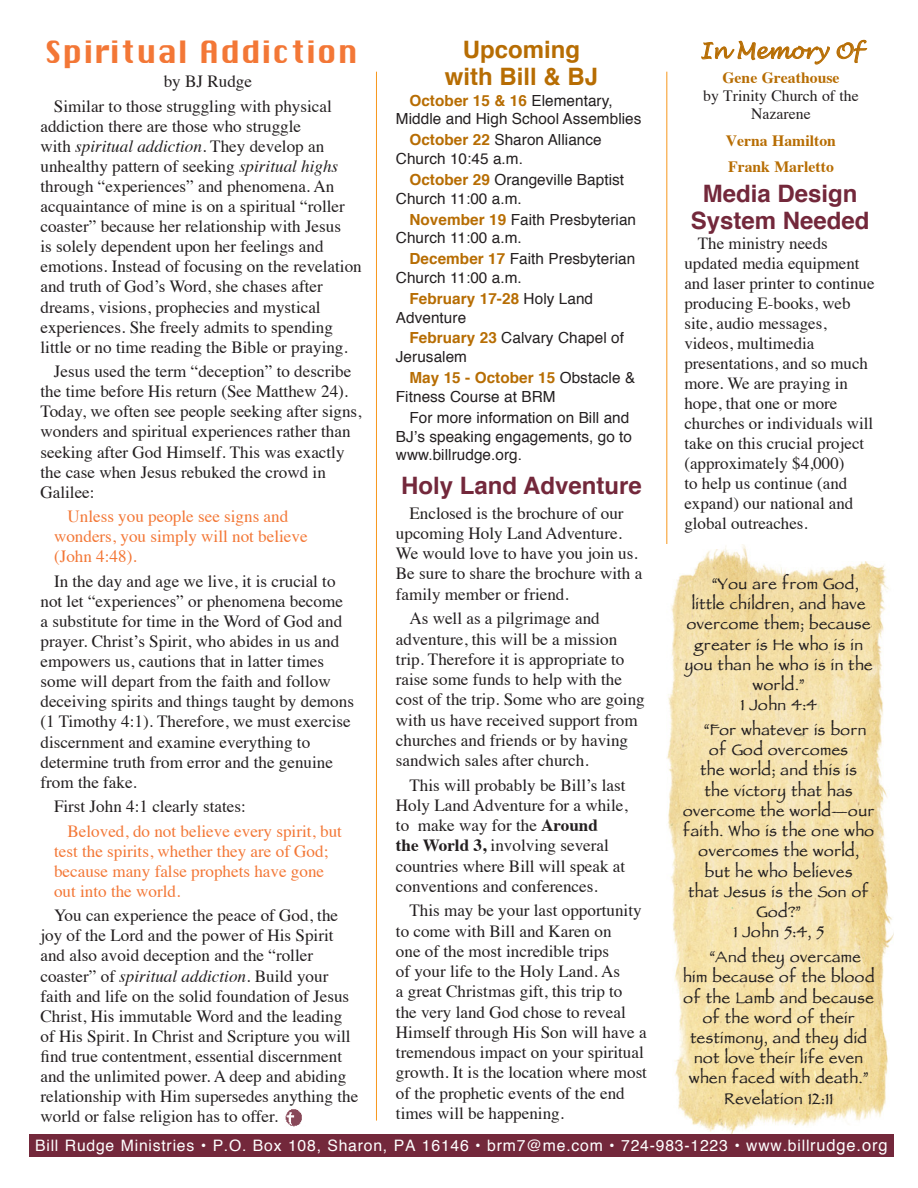
<style>
.page{position:relative;width:918px;height:1188px;background:#fff}
.page>*{position:absolute;margin:0;border:0;box-sizing:border-box;transform-origin:0 0}
.t1{font:30px "Chicago";letter-spacing:.025em;color:#f37736}
.t2{font:700 24px/27px "Helvetica";color:#73283b;text-align:center}
.t3{font:700 24px/27px "Helvetica";color:#b76d03;text-align:center}
.t4{font:italic 21px "Lucida Handwriting";color:#b76d03}
.t5{font:700 18.9px "Ancient Script";letter-spacing:.025em;color:#231f20}
.t6{font:17.1px/20.1px "Times";color:#231f20}
.t7{font:17.1px/20.1px "Times";color:#f37736}
.t8{font:16.95px/20px "Times";color:#231f20}
.t9{font:15.75px "Helvetica";letter-spacing:.05em;color:#fff}
.t10{font:700 15.75px/26.7px "Times";color:#b76d03}
.t11{font:15.75px/18px "Times";color:#231f20;text-align:center}
.t12{font:15.3px/18.8px "Helvetica";letter-spacing:.005em;color:#231f20}
.s1{font-weight:700;color:#b76d03}
.s2{font-style:italic}
.s3{font-weight:700}
.s4{font-size:16.5px}
</style>
<div class="page">
<hr style="left:376px;top:72px;width:1px;height:1049px;background:#f7971d">
<img style="left:285px;top:1109px;width:17px;height:17px">
<svg style="left:701px;top:40px;width:129px;height:25px"></svg>
<svg style="left:836px;top:39px;width:32px;height:24px"></svg>
<hr style="left:666px;top:72px;width:1px;height:1049px;background:#f7971d">
<img style="left:666px;top:545px;width:228px;height:589px">
<div style="left:29px;top:1134px;width:865px;height:22px;background:#73283b"></div>
<h2 class="t3" style="left:445px;top:36px;width:155px">Upcoming with Bill &amp; BJ</h2>
<p class="t12" style="left:396px;top:91px;width:247px;text-indent:14px"><span class="s1">October 15 &amp; 16</span> Elementary,<br>Middle and High School Assemblies</p>
<p class="t12" style="left:396px;top:131px;width:207px;text-indent:13px"><span class="s1">October 22</span> Sharon Alliance<br>Church 10:45 a.m.</p>
<p class="t12" style="left:396px;top:171px;width:230px;text-indent:13px"><span class="s1">October 29</span> Orangeville Baptist<br>Church 11:00 a.m.</p>
<p class="t12" style="left:396px;top:210px;width:242px;text-indent:13px"><span class="s1">November 19</span> Faith Presbyterian<br>Church 11:00 a.m.</p>
<p class="t12" style="left:396px;top:250px;width:241px;text-indent:13px"><span class="s1">December 17</span> Faith Presbyterian<br>Church 11:00 a.m.</p>
<p class="t12" style="left:396px;top:290px;width:199px;text-indent:13px"><span class="s1">February 17-28</span> Holy Land<br>Adventure</p>
<p class="t12" style="left:396px;top:329px;width:230px;text-indent:14px"><span class="s1">February 23</span> Calvary Chapel of<br>Jerusalem</p>
<p class="t12" style="left:396px;top:369px;width:241px;text-indent:14px"><span class="s1">May 15 - October 15</span> Obstacle &amp;<br>Fitness Course at BRM</p>
<p class="t12" style="left:396px;top:409px;width:238px;text-indent:13px">For more information on Bill and<br>BJ’s speaking engagements, go to www.billrudge.org.</p>
<h1 class="t1" style="left:44px;top:32px;width:315px">Spiritual Addiction</h1>
<p class="t6" style="left:54px;top:68px;width:279px;line-height:24.5px;text-indent:110px">by BJ Rudge<br>Similar to those struggling with physical</p>
<p class="t6" style="left:40px;top:114px;width:323px">addiction there are those who struggle<br>with <span class="s2">spiritual addiction</span>. They develop an unhealthy pattern of seeking <span class="s2">spiritual highs </span>through “experiences” and phenomena. An acquaintance of mine is on a spiritual “roller coaster” because her relationship with Jesus<br>is solely dependent upon her feelings and emotions. Instead of focusing on the revelation and truth of God’s Word, she chases after dreams, visions, prophecies and mystical experiences. She freely admits to spending little or no time reading the Bible or praying.</p>
<p class="t6" style="left:40px;top:360px;width:323px;text-indent:13px">Jesus used the term “deception” to describe the time before His return (See Matthew 24).<br>Today, we often see people seeking after signs, wonders and spiritual experiences rather than seeking after God Himself. This was exactly the case when Jesus rebuked the crowd in Galilee:</p>
<p class="t7" style="left:54px;top:505px;width:255px;text-indent:13px">Unless you people see signs and wonders, you simply will not believe (John 4:48).</p>
<p class="t6" style="left:41px;top:570px;width:315px;text-indent:13px">In the day and age we live, it is crucial to not let “experiences” or phenomena become a substitute for time in the Word of God and prayer. Christ’s Spirit, who abides in us and empowers us, cautions that in latter times some will depart from the faith and follow deceiving spirits and things taught by demons (1 Timothy 4:1). Therefore, we must exercise discernment and examine everything to determine truth from error and the genuine from the fake.</p>
<p class="t6" style="left:54px;top:795px;width:193px">First John 4:1 clearly states:</p>
<p class="t7" style="left:54px;top:819px;width:290px;text-indent:13px">Beloved, do not believe every spirit, but test the spirits, whether they are of God; because many false prophets have gone out into the world.</p>
<p class="t6" style="left:41px;top:904px;width:319px;text-indent:13px">You can experience the peace of God, the joy of the Lord and the power of His Spirit and also avoid deception and the “roller coaster” of <span class="s2">spiritual addiction.</span> Build your faith and life on the solid foundation of Jesus Christ, His immutable Word and the leading of His Spirit. In Christ and Scripture you will find true contentment, essential discernment and the unlimited power. A deep and abiding relationship with Him supersedes anything the world or false religion has to offer.</p>
<p class="t4" style="left:700px;top:38px;width:162px">In Memory Of</p>
<p class="t10" style="left:722px;top:63px;width:119px">Gene Greathouse</p>
<p class="t11" style="left:703px;top:85px;width:157px">by Trinity Church of the<br>Nazarene</p>
<p class="t10" style="left:726px;top:125px;width:112px">Verna Hamilton<br>Frank Marletto</p>
<h2 class="t2" style="left:691px;top:181px;width:180px">Media Design<br>System Needed</h2>
<p class="t8" style="left:684px;top:232px;width:192px;text-indent:13px">The ministry needs updated media equipment and laser printer to continue producing E-books, web site, audio messages, videos, multimedia presentations, and so much more. We are praying in hope, that one or more churches or individuals will take on this crucial project (approximately $4,000)<br>to help us continue (and expand) our national and global outreaches.</p>
<h2 class="t2" style="left:401px;top:473px;width:242px">Holy Land Adventure</h2>
<p class="t6" style="left:396px;top:501px;width:248px;text-indent:13px">Enclosed is the brochure of our upcoming Holy Land Adventure.<br>We would love to have you join us.<br>Be sure to share the brochure with a family member or friend.</p>
<p class="t6" style="left:396px;top:607px;width:250px;text-indent:13px">As well as a pilgrimage and adventure, this will be a mission trip. Therefore it is appropriate to raise some funds to help with the cost of the trip. Some who are going with us have received support from churches and friends or by having sandwich sales after church.</p>
<p class="t6" style="left:396px;top:773px;width:233px;text-indent:13px">This will probably be Bill’s last<br>Holy Land Adventure for a while, to make way for the <span class="s3">Around<br>the World 3,</span> involving several countries where Bill will speak at conventions and conferences.</p>
<p class="t6" style="left:396px;top:899px;width:253px;text-indent:13px">This may be your last opportunity to come with Bill and Karen on<br>one of the most incredible trips<br>of your life to the Holy Land. As<br>a great Christmas gift, this trip to the very land God chose to reveal<br>Himself through His Son will have a tremendous impact on your spiritual growth. It is the location where most of the prophetic events of the end times will be happening.</p>
<p class="t5" style="left:712px;top:571px;width:148px">“You are from God,</p>
<p class="t5" style="left:692px;top:592px;width:175px">little children, and have</p>
<p class="t5" style="left:687px;top:612px;width:185px">overcome them; because</p>
<p class="t5" style="left:694px;top:632px;width:170px">greater is He who is in</p>
<p class="t5" style="left:685px;top:652px;width:189px">you than he who is in the</p>
<p class="t5" style="left:753px;top:673px;width:53px">world.”</p>
<p class="t5" style="left:741px;top:693px;width:77px">1 John 4:4</p>
<p class="t5" style="left:705px;top:717px;width:163px">“For whatever is born</p>
<p class="t5" style="left:709px;top:738px;width:140px">of God overcomes</p>
<p class="t5" style="left:700px;top:758px;width:158px">the world; and this is</p>
<p class="t5" style="left:705px;top:778px;width:149px">the victory that has</p>
<p class="t5" style="left:683px;top:798px;width:193px">overcome the world—our</p>
<p class="t5" style="left:683px;top:819px;width:192px">faith. Who is the one who</p>
<p class="t5" style="left:699px;top:839px;width:162px">overcomes the world,</p>
<p class="t5" style="left:705px;top:859px;width:149px">but he who believes</p>
<p class="t5" style="left:688px;top:879px;width:182px">that Jesus is the Son of</p>
<p class="t5" style="left:757px;top:900px;width:46px">God?”</p>
<p class="t5" style="left:734px;top:920px;width:92px">1 John 5:4, 5</p>
<p class="t5" style="left:710px;top:944px;width:152px">“And they overcame</p>
<p class="t5" style="left:683px;top:965px;width:193px">him because of the blood</p>
<p class="t5" style="left:684px;top:985px;width:192px">of the Lamb and because</p>
<p class="t5" style="left:703px;top:1005px;width:154px">of the word of their</p>
<p class="t5" style="left:690px;top:1025px;width:178px">testimony, and they did</p>
<p class="t5" style="left:694px;top:1046px;width:171px">not love their life even</p>
<p class="t5" style="left:689px;top:1066px;width:181px">when faced with death.”</p>
<p class="t5" style="left:724px;top:1086px;width:110px">Revelation 12:11</p>
<p class="t9" style="left:35px;top:1134px;width:854px">Bill Rudge Ministries • P.O. Box 108, Sharon, PA 16146 • brm7@me.com • 724-983-1223 • www.bill<span class="s4">rudge.org</span></p>
</div>
